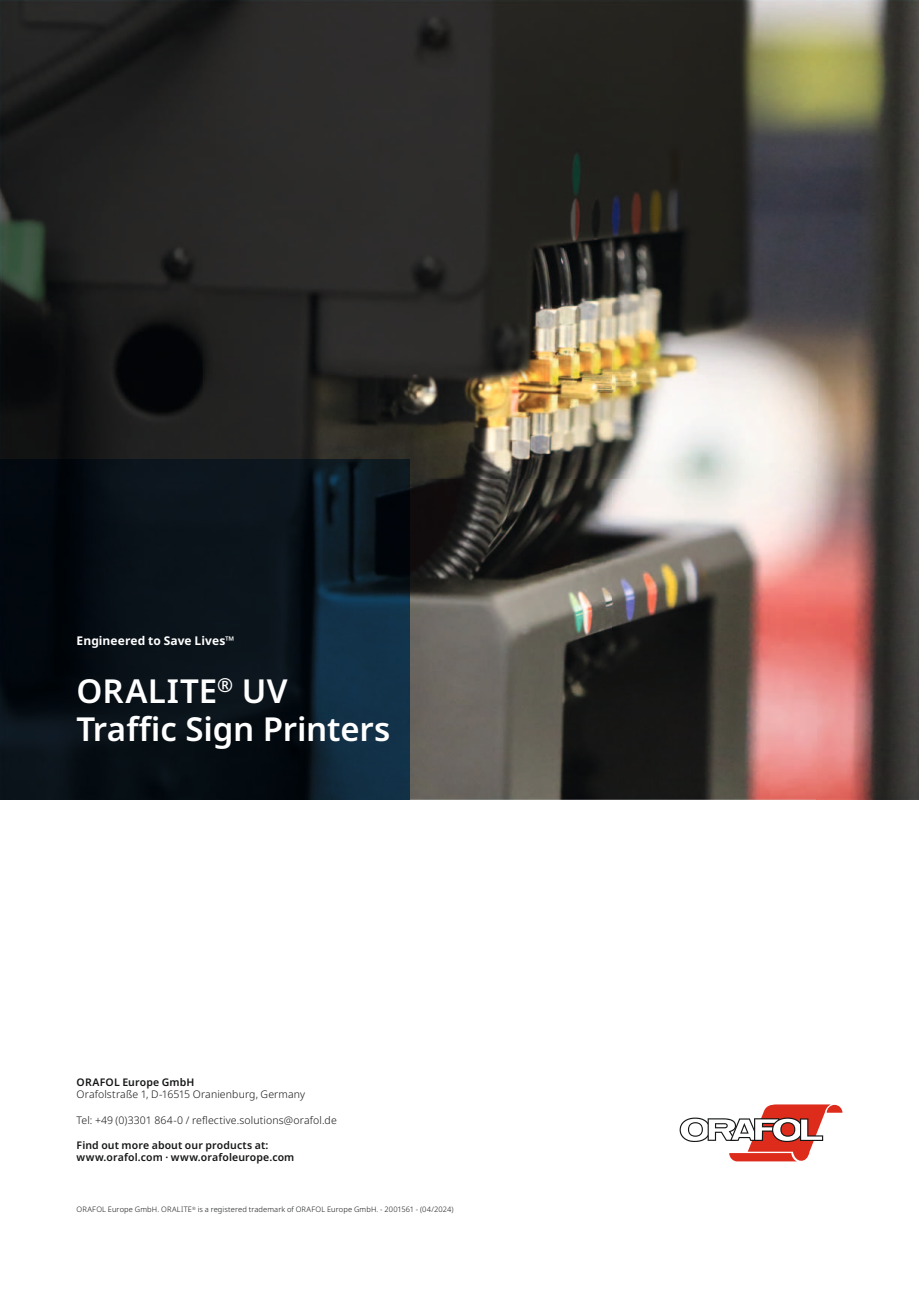
<style>
.page{position:relative;width:919px;height:1289px;background:#fff}
.page>*{position:absolute;margin:0;border:0;box-sizing:border-box;transform-origin:0 0}
.t1{font:600 33px/37.5px "Noto Sans";letter-spacing:-.005em;color:#fff}
.t2{font:700 12px "Noto Sans";letter-spacing:.005em;color:#fff}
.t3{font:300 10.5px "Noto Sans";letter-spacing:.01em;color:#151616}
.t4{font:600 10.5px/12.6px "Noto Sans";letter-spacing:.01em;color:#151616}
.t5{font:300 7.5px "Noto Sans";letter-spacing:.015em;color:#151616}
</style>
<div class="page">
<img style="left:0;top:0;width:816px;height:479px">
<img style="left:816px;top:0;width:102px;height:799px">
<img style="left:410px;top:479px;width:407px;height:214px">
<img style="left:410px;top:693px;width:407px;height:106px">
<img style="left:51px;top:799px;width:357px;height:1px">
<svg style="left:679px;top:1104px;width:163px;height:58px"></svg>
<img style="left:0;top:459px;width:410px;height:340px">
<p class="t2" style="left:77px;top:635px;width:159px">Engineered to Save Lives™</p>
<h1 class="t1" style="left:77px;top:676px;width:315px">ORALITE<sup>®</sup> UV<br>Traffic Sign Printers</h1>
<p class="t4" style="left:77px;top:1075px;width:119px">ORAFOL Europe GmbH</p>
<p class="t3" style="left:77px;top:1087px;width:230px">Orafolstraße 1, D-16515 Oranienburg, Germany</p>
<p class="t3" style="left:77px;top:1112px;width:262px">Tel: +49 (0)3301 864-0 / re昀氀ective.solutions@orafol.de</p>
<p class="t4" style="left:77px;top:1138px;width:219px">Find out more about our products at: www.orafol.com · www.orafoleurope.com</p>
<p class="t5" style="left:77px;top:1204px;width:378px">ORAFOL Europe GmbH. ORALITE<sup>®</sup> is a registered trademark of ORAFOL Europe GmbH. - 2001561 - (04/2024)</p>
</div>
